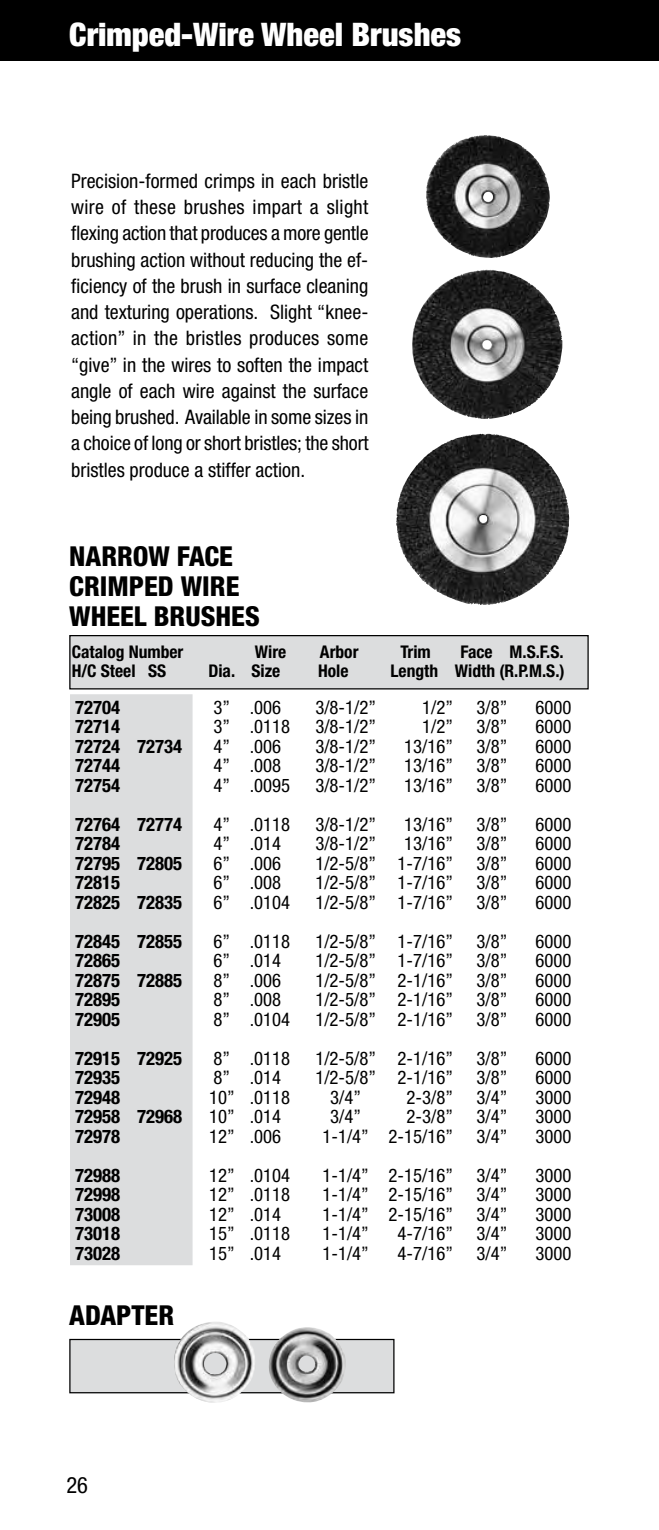
<style>
.page{position:relative;width:659px;height:1530px;background:#fff}
.page>*{position:absolute;margin:0;border:0;box-sizing:border-box;transform-origin:0 0}
.t1{font:900 condensed 32.5px "Helvetica Neue";color:#fff}
.t2{font:800 condensed 27.5px/30px "Helvetica Neue";color:#000}
.t3{font:condensed 22.5px "Helvetica Neue";color:#000}
.t4{font:condensed 20px/26.2px "Helvetica Neue";color:#000;text-align:justify}
.t5{font:condensed 18.75px "Helvetica Neue";color:#000}
.t6{font:700 condensed 18.75px "Helvetica Neue";color:#000}
.t7{font:700 condensed 17.5px "Helvetica Neue";color:#000}
</style>
<div class="page">
<div style="left:0;top:0;width:659px;height:60px;background:#000"></div>
<img style="left:426px;top:135px;width:124px;height:123px">
<img style="left:412px;top:269px;width:150px;height:150px">
<img style="left:396px;top:434px;width:172px;height:171px">
<div style="left:70px;top:636px;width:518px;height:53px;background:#dcddde"></div>
<div style="left:69px;top:635px;width:519px;height:54px;border:1px solid #000"></div>
<div style="left:70px;top:694px;width:122px;height:571px;background:#dcddde"></div>
<div style="left:70px;top:1340px;width:324px;height:53px;background:#dcddde"></div>
<div style="left:69px;top:1339px;width:325px;height:54px;border:1px solid #000"></div>
<img style="left:173px;top:1322px;width:92px;height:81px">
<img style="left:265px;top:1327px;width:83px;height:76px">
<h1 class="t1" style="left:69px;top:14px;width:393px">Crimped-Wire Wheel Brushes</h1>
<p class="t4" style="left:71px;top:168px;width:299px">Precision-formed crimps in each bristle wire of these brushes impart a slight flexing action that produces a more gentle brushing action without reducing the ef&shy;ficiency of the brush in surface cleaning and texturing operations. Slight “knee&shy;action” in the bristles produces some “give” in the wires to soften the impact angle of each wire against the surface being brushed. Available in some sizes in a choice of long or short bristles; the short bristles produce a stiffer action.</p>
<h2 class="t2" style="left:69px;top:540px;width:192px">NARROW FACE<br>CRIMPED WIRE<br>WHEEL BRUSHES</h2>
<p class="t7" style="left:72px;top:641px;width:113px">Catalog Number</p>
<p class="t7" style="left:255px;top:641px;width:33px">Wire</p>
<p class="t7" style="left:320px;top:641px;width:40px">Arbor</p>
<p class="t7" style="left:400px;top:641px;width:32px">Trim</p>
<p class="t7" style="left:460px;top:641px;width:105px">Face M.S.F.S.</p>
<p class="t7" style="left:72px;top:660px;width:96px">H/C Steel SS</p>
<p class="t7" style="left:208px;top:660px;width:73px">Dia. Size</p>
<p class="t7" style="left:318px;top:660px;width:32px">Hole</p>
<p class="t7" style="left:390px;top:660px;width:176px">Length Width (R.P.M.S.)</p>
<p class="t6" style="left:75px;top:696px;width:47px">72704</p>
<p class="t5" style="left:214px;top:696px;width:69px">3” .006</p>
<p class="t5" style="left:315px;top:696px;width:62px">3/8-1/2”</p>
<p class="t5" style="left:422px;top:696px;width:32px">1/2”</p>
<p class="t5" style="left:476px;top:696px;width:32px">3/8”</p>
<p class="t5" style="left:535px;top:696px;width:38px">6000</p>
<p class="t6" style="left:75px;top:715px;width:46px">72714</p>
<p class="t5" style="left:214px;top:716px;width:78px">3” .0118</p>
<p class="t5" style="left:315px;top:716px;width:62px">3/8-1/2”</p>
<p class="t5" style="left:422px;top:716px;width:32px">1/2”</p>
<p class="t5" style="left:476px;top:716px;width:32px">3/8”</p>
<p class="t5" style="left:535px;top:716px;width:38px">6000</p>
<p class="t6" style="left:75px;top:735px;width:108px">72724 72734</p>
<p class="t5" style="left:214px;top:735px;width:69px">4” .006</p>
<p class="t5" style="left:315px;top:735px;width:62px">3/8-1/2”</p>
<p class="t5" style="left:404px;top:735px;width:50px">13/16”</p>
<p class="t5" style="left:476px;top:735px;width:32px">3/8”</p>
<p class="t5" style="left:535px;top:735px;width:38px">6000</p>
<p class="t6" style="left:75px;top:754px;width:46px">72744</p>
<p class="t5" style="left:214px;top:755px;width:69px">4” .008</p>
<p class="t5" style="left:315px;top:755px;width:62px">3/8-1/2”</p>
<p class="t5" style="left:404px;top:755px;width:50px">13/16”</p>
<p class="t5" style="left:476px;top:755px;width:32px">3/8”</p>
<p class="t5" style="left:535px;top:755px;width:38px">6000</p>
<p class="t6" style="left:75px;top:774px;width:46px">72754</p>
<p class="t5" style="left:214px;top:774px;width:78px">4” .0095</p>
<p class="t5" style="left:315px;top:774px;width:62px">3/8-1/2”</p>
<p class="t5" style="left:404px;top:774px;width:50px">13/16”</p>
<p class="t5" style="left:476px;top:774px;width:32px">3/8”</p>
<p class="t5" style="left:535px;top:774px;width:38px">6000</p>
<p class="t6" style="left:75px;top:813px;width:108px">72764 72774</p>
<p class="t5" style="left:214px;top:813px;width:78px">4” .0118</p>
<p class="t5" style="left:315px;top:813px;width:62px">3/8-1/2”</p>
<p class="t5" style="left:404px;top:813px;width:50px">13/16”</p>
<p class="t5" style="left:476px;top:813px;width:32px">3/8”</p>
<p class="t5" style="left:535px;top:813px;width:38px">6000</p>
<p class="t6" style="left:75px;top:832px;width:46px">72784</p>
<p class="t5" style="left:214px;top:833px;width:69px">4” .014</p>
<p class="t5" style="left:315px;top:833px;width:62px">3/8-1/2”</p>
<p class="t5" style="left:404px;top:833px;width:50px">13/16”</p>
<p class="t5" style="left:476px;top:833px;width:32px">3/8”</p>
<p class="t5" style="left:535px;top:833px;width:38px">6000</p>
<p class="t6" style="left:75px;top:852px;width:108px">72795 72805</p>
<p class="t5" style="left:214px;top:852px;width:69px">6” .006</p>
<p class="t5" style="left:315px;top:852px;width:139px">1/2-5/8” 1-7/16”</p>
<p class="t5" style="left:476px;top:852px;width:32px">3/8”</p>
<p class="t5" style="left:535px;top:852px;width:38px">6000</p>
<p class="t6" style="left:75px;top:871px;width:46px">72815</p>
<p class="t5" style="left:214px;top:872px;width:69px">6” .008</p>
<p class="t5" style="left:315px;top:872px;width:139px">1/2-5/8” 1-7/16”</p>
<p class="t5" style="left:476px;top:872px;width:32px">3/8”</p>
<p class="t5" style="left:535px;top:872px;width:38px">6000</p>
<p class="t6" style="left:75px;top:891px;width:108px">72825 72835</p>
<p class="t5" style="left:214px;top:891px;width:78px">6” .0104</p>
<p class="t5" style="left:315px;top:891px;width:139px">1/2-5/8” 1-7/16”</p>
<p class="t5" style="left:476px;top:891px;width:32px">3/8”</p>
<p class="t5" style="left:535px;top:891px;width:38px">6000</p>
<p class="t6" style="left:75px;top:930px;width:108px">72845 72855</p>
<p class="t5" style="left:214px;top:930px;width:78px">6” .0118</p>
<p class="t5" style="left:315px;top:930px;width:139px">1/2-5/8” 1-7/16”</p>
<p class="t5" style="left:476px;top:930px;width:32px">3/8”</p>
<p class="t5" style="left:535px;top:930px;width:38px">6000</p>
<p class="t6" style="left:75px;top:949px;width:46px">72865</p>
<p class="t5" style="left:214px;top:950px;width:69px">6” .014</p>
<p class="t5" style="left:315px;top:950px;width:139px">1/2-5/8” 1-7/16”</p>
<p class="t5" style="left:476px;top:950px;width:32px">3/8”</p>
<p class="t5" style="left:535px;top:950px;width:38px">6000</p>
<p class="t6" style="left:75px;top:969px;width:108px">72875 72885</p>
<p class="t5" style="left:214px;top:969px;width:69px">8” .006</p>
<p class="t5" style="left:315px;top:969px;width:139px">1/2-5/8” 2-1/16”</p>
<p class="t5" style="left:476px;top:969px;width:32px">3/8”</p>
<p class="t5" style="left:535px;top:969px;width:38px">6000</p>
<p class="t6" style="left:75px;top:988px;width:47px">72895</p>
<p class="t5" style="left:214px;top:989px;width:69px">8” .008</p>
<p class="t5" style="left:315px;top:989px;width:139px">1/2-5/8” 2-1/16”</p>
<p class="t5" style="left:476px;top:989px;width:32px">3/8”</p>
<p class="t5" style="left:535px;top:989px;width:38px">6000</p>
<p class="t6" style="left:75px;top:1008px;width:46px">72905</p>
<p class="t5" style="left:214px;top:1008px;width:78px">8” .0104</p>
<p class="t5" style="left:315px;top:1008px;width:139px">1/2-5/8” 2-1/16”</p>
<p class="t5" style="left:476px;top:1008px;width:32px">3/8”</p>
<p class="t5" style="left:535px;top:1008px;width:38px">6000</p>
<p class="t6" style="left:75px;top:1047px;width:108px">72915 72925</p>
<p class="t5" style="left:214px;top:1047px;width:78px">8” .0118</p>
<p class="t5" style="left:315px;top:1047px;width:139px">1/2-5/8” 2-1/16”</p>
<p class="t5" style="left:476px;top:1047px;width:32px">3/8”</p>
<p class="t5" style="left:535px;top:1047px;width:38px">6000</p>
<p class="t6" style="left:75px;top:1066px;width:46px">72935</p>
<p class="t5" style="left:214px;top:1067px;width:69px">8” .014</p>
<p class="t5" style="left:315px;top:1067px;width:139px">1/2-5/8” 2-1/16”</p>
<p class="t5" style="left:476px;top:1067px;width:32px">3/8”</p>
<p class="t5" style="left:535px;top:1067px;width:38px">6000</p>
<p class="t6" style="left:75px;top:1086px;width:46px">72948</p>
<p class="t5" style="left:209px;top:1086px;width:83px">10” .0118</p>
<p class="t5" style="left:330px;top:1086px;width:32px">3/4”</p>
<p class="t5" style="left:406px;top:1086px;width:48px">2-3/8”</p>
<p class="t5" style="left:476px;top:1086px;width:32px">3/4”</p>
<p class="t5" style="left:535px;top:1086px;width:38px">3000</p>
<p class="t6" style="left:75px;top:1105px;width:108px">72958 72968</p>
<p class="t5" style="left:209px;top:1106px;width:74px">10” .014</p>
<p class="t5" style="left:330px;top:1106px;width:32px">3/4”</p>
<p class="t5" style="left:406px;top:1106px;width:48px">2-3/8”</p>
<p class="t5" style="left:476px;top:1106px;width:32px">3/4”</p>
<p class="t5" style="left:535px;top:1106px;width:38px">3000</p>
<p class="t6" style="left:75px;top:1125px;width:46px">72978</p>
<p class="t5" style="left:209px;top:1125px;width:74px">12” .006</p>
<p class="t5" style="left:322px;top:1125px;width:132px">1-1/4” 2-15/16”</p>
<p class="t5" style="left:476px;top:1125px;width:32px">3/4”</p>
<p class="t5" style="left:535px;top:1125px;width:38px">3000</p>
<p class="t6" style="left:75px;top:1164px;width:46px">72988</p>
<p class="t5" style="left:209px;top:1164px;width:83px">12” .0104</p>
<p class="t5" style="left:322px;top:1164px;width:132px">1-1/4” 2-15/16”</p>
<p class="t5" style="left:476px;top:1164px;width:32px">3/4”</p>
<p class="t5" style="left:535px;top:1164px;width:38px">3000</p>
<p class="t6" style="left:75px;top:1183px;width:47px">72998</p>
<p class="t5" style="left:209px;top:1184px;width:83px">12” .0118</p>
<p class="t5" style="left:322px;top:1184px;width:132px">1-1/4” 2-15/16”</p>
<p class="t5" style="left:476px;top:1184px;width:32px">3/4”</p>
<p class="t5" style="left:535px;top:1184px;width:38px">3000</p>
<p class="t6" style="left:75px;top:1203px;width:46px">73008</p>
<p class="t5" style="left:209px;top:1203px;width:74px">12” .014</p>
<p class="t5" style="left:322px;top:1203px;width:132px">1-1/4” 2-15/16”</p>
<p class="t5" style="left:476px;top:1203px;width:32px">3/4”</p>
<p class="t5" style="left:535px;top:1203px;width:38px">3000</p>
<p class="t6" style="left:75px;top:1222px;width:46px">73018</p>
<p class="t5" style="left:209px;top:1223px;width:83px">15” .0118</p>
<p class="t5" style="left:322px;top:1223px;width:48px">1-1/4”</p>
<p class="t5" style="left:397px;top:1223px;width:57px">4-7/16”</p>
<p class="t5" style="left:476px;top:1223px;width:32px">3/4”</p>
<p class="t5" style="left:535px;top:1223px;width:38px">3000</p>
<p class="t6" style="left:75px;top:1242px;width:46px">73028</p>
<p class="t5" style="left:209px;top:1242px;width:74px">15” .014</p>
<p class="t5" style="left:322px;top:1242px;width:48px">1-1/4”</p>
<p class="t5" style="left:397px;top:1242px;width:57px">4-7/16”</p>
<p class="t5" style="left:476px;top:1242px;width:32px">3/4”</p>
<p class="t5" style="left:535px;top:1242px;width:38px">3000</p>
<h2 class="t2" style="left:69px;top:1299px;width:106px">ADAPTER</h2>
<p class="t3" style="left:66px;top:1472px;width:23px">26</p>
</div>
